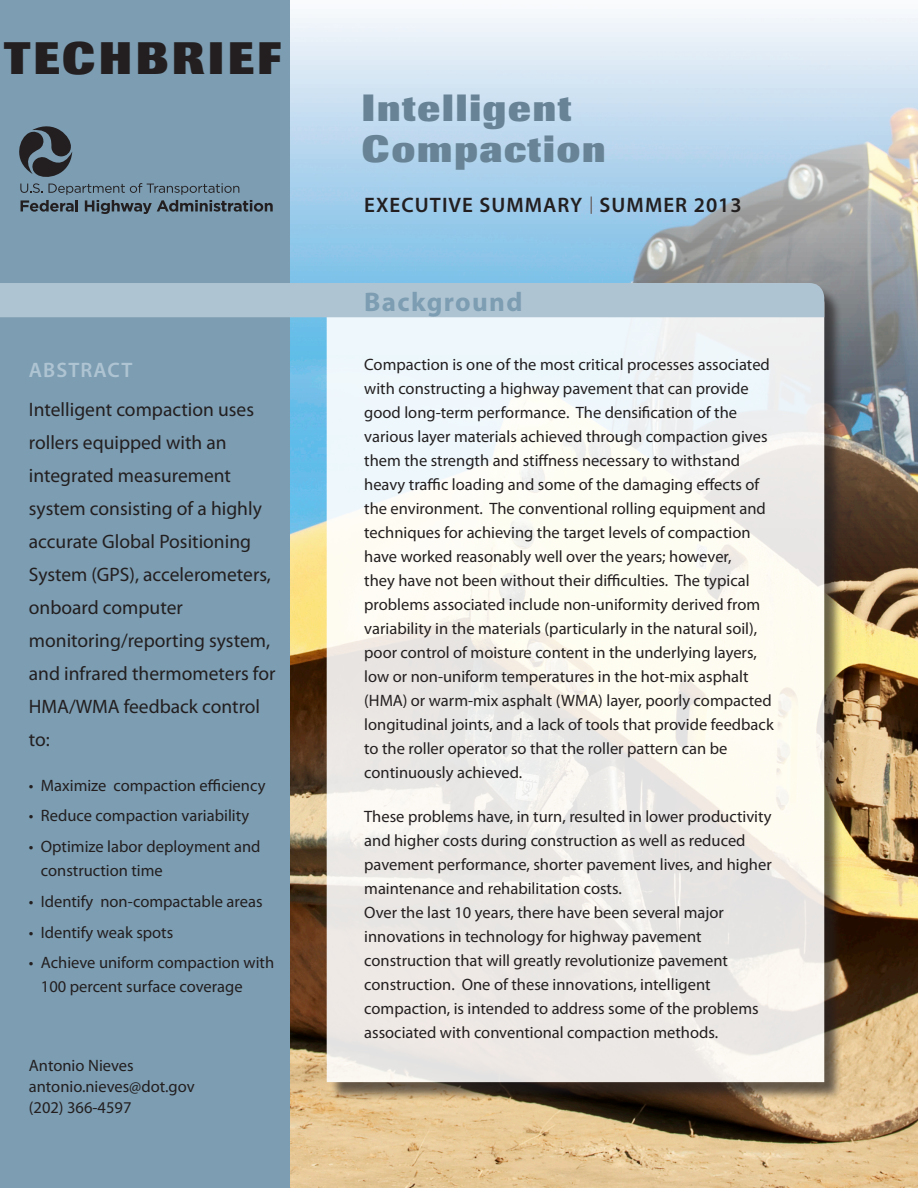
<style>
.page{position:relative;width:918px;height:1188px;background:#fff}
.page>*{position:absolute;margin:0;border:0;box-sizing:border-box;transform-origin:0 0}
.t1{font:800 45px "Imago";letter-spacing:.07em;color:#231f20}
.Body_text{font:800 37.5px/40.5px "Imago";letter-spacing:.05em;color:#678395}
.Body_text-2{font:700 27px "Myriad Pro";letter-spacing:.05em;color:#7c9db2}
.t2{font:600 21px "Myriad Pro";letter-spacing:.05em;color:#231f20}
.t3{font:600 21px "Myriad Pro";letter-spacing:.05em;color:#afc4d2}
.Body_text-3{font:19.5px/33px "Myriad Pro";color:#231f20}
.Body_text-4{font:16.5px/24px "Myriad Pro";color:#231f20}
</style>
<div class="page">
<img style="left:289px;top:0;width:628px;height:1188px">
<div style="left:0;top:0;width:289px;height:1188px;background:#7c9db2"></div>
<svg style="left:591px;top:197px;width:1px;height:17px"></svg>
<div style="left:329px;top:285px;width:514px;height:816px;background:#231f20;opacity:.75"></div>
<svg style="left:327px;top:317px;width:497px;height:765px"></svg>
<div style="left:0;top:283px;width:824px;height:34px;background:#afc4d2"></div>
<svg style="left:19px;top:126px;width:254px;height:88px"></svg>
<p class="t1" style="left:4px;top:31px;width:278px">TECHBRIEF</p>
<p class="t3" style="left:29px;top:356px;width:105px">ABSTRACT</p>
<p class="Body_text-3" style="left:29px;top:393px;width:248px">Intelligent compaction uses rollers equipped with an integrated measurement system consisting of a highly accurate Global Positioning<br>System (GPS), accelerometers, onboard computer monitoring/reporting system, and infrared thermometers for<br>HMA/WMA feedback control to:</p>
<p class="Body_text-4" style="left:29px;top:773px;width:238px">• Maximize compaction efficiency</p>
<p class="Body_text-4" style="left:29px;top:804px;width:222px">• Reduce compaction variability</p>
<p class="Body_text-4" style="left:41px;top:834px;width:221px;text-indent:-12px">• Optimize labor deployment and construction time</p>
<p class="Body_text-4" style="left:29px;top:889px;width:235px">• Identify non-compactable areas</p>
<p class="Body_text-4" style="left:29px;top:920px;width:146px">• Identify weak spots</p>
<p class="Body_text-4" style="left:41px;top:951px;width:235px;text-indent:-12px">• Achieve uniform compaction with<br>100 percent surface coverage</p>
<p class="Body_text-4" style="left:29px;top:1054px;width:167px;line-height:21px">Antonio Nieves antonio.nieves@dot.gov (202) 366-4597</p>
<p class="Body_text" style="left:362px;top:88px;width:245px">Intelligent<br>Compaction</p>
<p class="t2" style="left:364px;top:192px;width:379px">EXECUTIVE SUMMARY SUMMER 2013</p>
<p class="Body_text-2" style="left:364px;top:284px;width:160px">Background</p>
<p class="Body_text-4" style="left:364px;top:352px;width:411px">Compaction is one of the most critical processes associated with constructing a highway pavement that can provide good long-term performance. The densification of the various layer materials achieved through compaction gives them the strength and stiffness necessary to withstand heavy traffic loading and some of the damaging effects of the environment. The conventional rolling equipment and techniques for achieving the target levels of compaction have worked reasonably well over the years; however,<br>they have not been without their difficulties. The typical problems associated include non-uniformity derived from variability in the materials (particularly in the natural soil), poor control of moisture content in the underlying layers, low or non-uniform temperatures in the hot-mix asphalt (HMA) or warm-mix asphalt (WMA) layer, poorly compacted longitudinal joints, and a lack of tools that provide feedback to the roller operator so that the roller pattern can be continuously achieved.</p>
<p class="Body_text-4" style="left:364px;top:805px;width:409px">These problems have, in turn, resulted in lower productivity and higher costs during construction as well as reduced pavement performance, shorter pavement lives, and higher maintenance and rehabilitation costs.<br>Over the last 10 years, there have been several major innovations in technology for highway pavement construction that will greatly revolutionize pavement construction. One of these innovations, intelligent compaction, is intended to address some of the problems associated with conventional compaction methods.</p>
</div>
